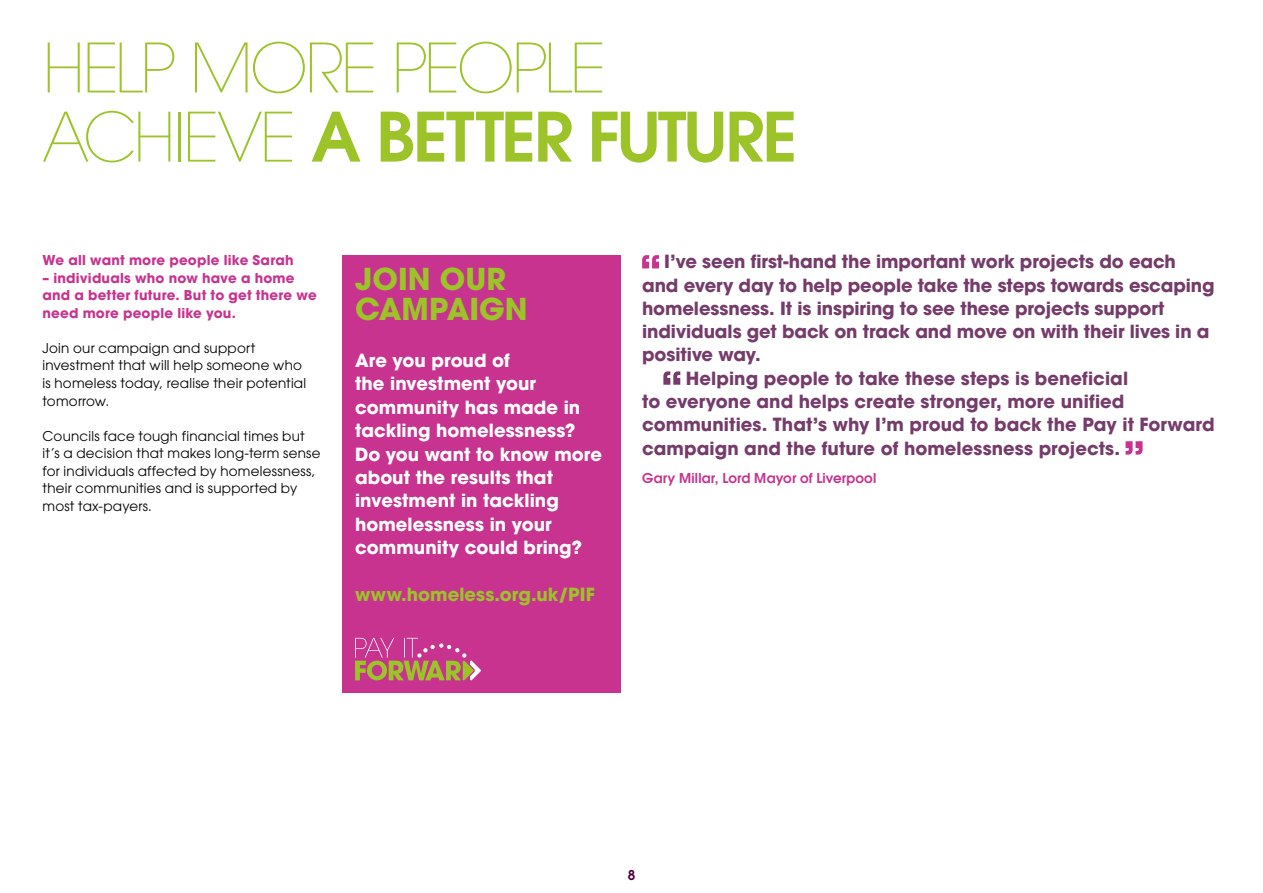
<style>
.page{position:relative;width:1263px;height:893px;background:#fff}
.page>*{position:absolute;margin:0;border:0;box-sizing:border-box;transform-origin:0 0}
.Heading_1{font:200 67.5px/69.2px "ITC Avant Garde Pro";letter-spacing:-.04em;color:#9cc328}
.Sub-heading_2{font:700 30px/30px "ITC Avant Garde Pro";color:#9cc328}
.Heading_2{font:700 18px/23.2px "ITC Avant Garde Pro";letter-spacing:-.005em;color:#753c6b}
.Heading_2-2{font:700 18px/23.4px "ITC Avant Garde Pro";color:#fff}
.Heading_2-3{font:700 18px "ITC Avant Garde Pro";letter-spacing:.005em;color:#9cc328}
.Body_text{font:13.5px/17.5px "ITC Avant Garde Pro";letter-spacing:.015em;color:#000}
.Body_text-2{font:700 13.5px/17.5px "ITC Avant Garde Pro";letter-spacing:.015em;color:#c7338f}
.Body_text-3{font:600 13.5px "ITC Avant Garde Pro";letter-spacing:.01em;color:#c7338f}
.Body_text-4{font:600 13.5px "ITC Avant Garde Pro";color:#4d003d}
.s1{font-weight:600}
</style>
<div class="page">
<div style="left:342px;top:255px;width:279px;height:438px;background:#c7338f"></div>
<svg style="left:355px;top:638px;width:126px;height:42px"></svg>
<svg style="left:642px;top:255px;width:17px;height:13px"></svg>
<svg style="left:663px;top:371px;width:17px;height:14px"></svg>
<svg style="left:1125px;top:441px;width:17px;height:14px"></svg>
<p class="Heading_1" style="left:43px;top:33px;width:757px">HELP MORE PEOPLE<br>ACHIEVE <span class="s1">A BETTER FUTURE</span></p>
<p class="Body_text-2" style="left:43px;top:251px;width:253px">We all want more people like Sarah</p>
<p class="Body_text-2" style="left:43px;top:269px;width:276px">– individuals who now have a home and a better future. But to get there we need more people like you.</p>
<p class="Body_text" style="left:43px;top:339px;width:265px">Join our campaign and support investment that will help someone who is homeless today, realise their potential tomorrow.</p>
<p class="Body_text" style="left:43px;top:427px;width:280px">Councils face tough financial times but it’s a decision that makes long-term sense for individuals affected by homelessness, their communities and is supported by most tax-payers.</p>
<p class="Sub-heading_2" style="left:355px;top:264px;width:174px">JOIN OUR<br>CAMPAIGN</p>
<p class="Heading_2-2" style="left:355px;top:348px;width:248px">Are you proud of<br>the investment your community has made in tackling homelessness?<br>Do you want to know more about the results that investment in tackling homelessness in your community could bring?</p>
<p class="Heading_2-3" style="left:355px;top:582px;width:241px">www.homeless.org.uk/PIF</p>
<p class="Heading_2" style="left:642px;top:250px;width:574px;text-indent:22px">I’ve seen first-hand the important work projects do each and every day to help people take the steps towards escaping homelessness. It is inspiring to see these projects support individuals get back on track and move on with their lives in a positive way.</p>
<p class="Heading_2" style="left:642px;top:366px;width:574px;text-indent:44px">Helping people to take these steps is beneficial<br>to everyone and helps create stronger, more unified communities. That’s why I’m proud to back the Pay it Forward campaign and the future of homelessness projects.</p>
<p class="Body_text-3" style="left:642px;top:469px;width:236px">Gary Millar, Lord Mayor of Liverpool</p>
<p class="Body_text-4" style="left:628px;top:866px;width:9px">8</p>
</div>
